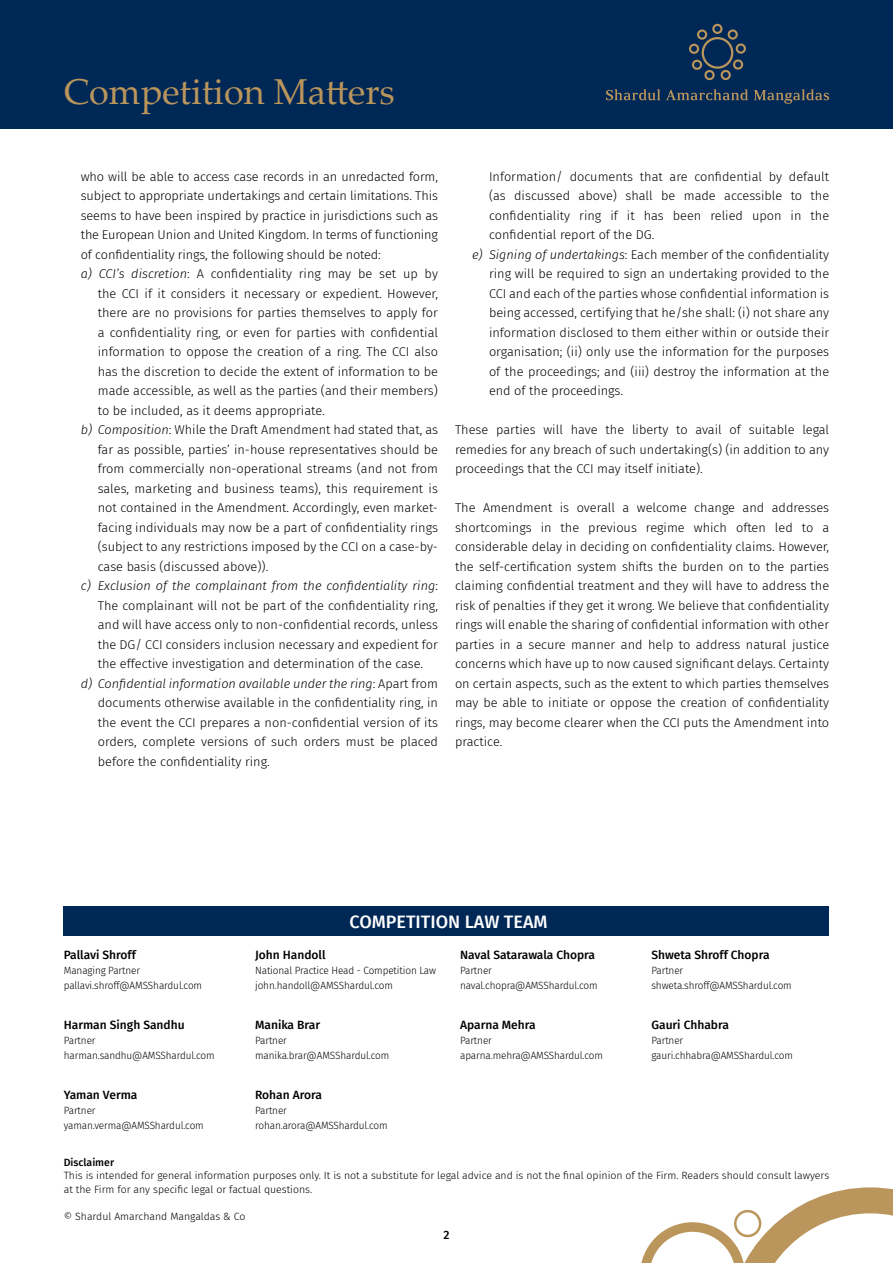
<style>
.page{position:relative;width:893px;height:1263px;background:#fff}
.page>*{position:absolute;margin:0;border:0;box-sizing:border-box;transform-origin:0 0}
.t1{font:36px "Palatino Linotype";color:#ba955c}
.t2{font:500 18px "Fira Sans";color:#fff}
.t3{font:300 12.75px/19.5px "Fira Sans";color:#000;text-align:justify}
.t4{font:italic 300 12.75px "Fira Sans";color:#000}
.t5{font:500 12px "Fira Sans";color:#000}
.t6{font:300 10.5px/15px "Fira Sans";letter-spacing:-.01em;color:#000;scale:.95 1}
.t7{font:300 10.5px/13.5px "Fira Sans";letter-spacing:-.01em;color:#000}
.t8{font:500 10.5px "Fira Sans";color:#000}
.s1{font-style:italic}
.s2{font-style:normal}
</style>
<div class="page">
<div style="left:0;top:0;width:893px;height:128px;background:#002856"></div>
<svg style="left:606px;top:89px;width:54px;height:11px"></svg>
<svg style="left:666px;top:89px;width:82px;height:11px"></svg>
<svg style="left:754px;top:89px;width:75px;height:15px"></svg>
<svg style="left:689px;top:24px;width:57px;height:56px"></svg>
<svg style="left:641px;top:1187px;width:252px;height:76px"></svg>
<div style="left:64px;top:906px;width:765px;height:29px;background:#002856"></div>
<h1 class="t1" style="left:64px;top:66px;width:333px">Competition Matters</h1>
<p class="t3" style="left:81px;top:167px;width:359px">who will be able to access case records in an unredacted form,</p>
<p class="t3" style="left:81px;top:186px;width:359px">subject to appropriate undertakings and certain limitations. This</p>
<p class="t3" style="left:81px;top:206px;width:359px">seems to have been inspired by practice in jurisdictions such as</p>
<p class="t3" style="left:81px;top:225px;width:359px">the European Union and United Kingdom. In terms of functioning</p>
<p class="t3" style="left:81px;top:245px;width:302px">of confidentiality rings, the following should be noted:</p>
<p class="t3" style="left:81px;top:264px;width:359px"><span class="s1">a) CCI’s discretion</span>: A confidentiality ring may be set up by</p>
<p class="t3" style="left:98px;top:283px;width:342px">the CCI if it considers it necessary or expedient. However,</p>
<p class="t3" style="left:98px;top:303px;width:342px">there are no provisions for parties themselves to apply for</p>
<p class="t3" style="left:98px;top:322px;width:342px">a confidentiality ring, or even for parties with confidential</p>
<p class="t3" style="left:98px;top:342px;width:342px">information to oppose the creation of a ring. The CCI also</p>
<p class="t3" style="left:98px;top:361px;width:342px">has the discretion to decide the extent of information to be</p>
<p class="t3" style="left:98px;top:381px;width:342px">made accessible, as well as the parties (and their members)</p>
<p class="t3" style="left:98px;top:400px;width:228px">to be included, as it deems appropriate.</p>
<p class="t3" style="left:81px;top:420px;width:359px"><span class="s1">b) Composition</span>: While the Draft Amendment had stated that, as</p>
<p class="t3" style="left:98px;top:439px;width:342px">far as possible, parties’ in-house representatives should be</p>
<p class="t3" style="left:98px;top:459px;width:342px">from commercially non-operational streams (and not from</p>
<p class="t3" style="left:98px;top:478px;width:342px">sales, marketing and business teams), this requirement is</p>
<p class="t3" style="left:98px;top:498px;width:342px">not contained in the Amendment. Accordingly, even market-</p>
<p class="t3" style="left:98px;top:517px;width:342px">facing individuals may now be a part of confidentiality rings</p>
<p class="t3" style="left:98px;top:537px;width:342px">(subject to any restrictions imposed by the CCI on a case-by-</p>
<p class="t3" style="left:98px;top:556px;width:172px">case basis (discussed above)).</p>
<p class="t4" style="left:81px;top:577px;width:359px">c) Exclusion of the complainant from the confidentiality ring<span class="s2">:</span></p>
<p class="t3" style="left:98px;top:595px;width:342px">The complainant will not be part of the confidentiality ring,</p>
<p class="t3" style="left:98px;top:615px;width:342px">and will have access only to non-confidential records, unless</p>
<p class="t3" style="left:98px;top:634px;width:342px">the DG/ CCI considers inclusion necessary and expedient for</p>
<p class="t3" style="left:98px;top:654px;width:327px">the effective investigation and determination of the case.</p>
<p class="t4" style="left:81px;top:674px;width:359px">d) Confidential information available under the ring<span class="s2">: Apart from</span></p>
<p class="t3" style="left:98px;top:693px;width:342px">documents otherwise available in the confidentiality ring, in</p>
<p class="t3" style="left:98px;top:712px;width:342px">the event the CCI prepares a non-confidential version of its</p>
<p class="t3" style="left:98px;top:732px;width:342px">orders, complete versions of such orders must be placed</p>
<p class="t3" style="left:98px;top:751px;width:173px">before the confidentiality ring.</p>
<p class="t3" style="left:489px;top:166px;width:342px">Information/ documents that are confidential by default</p>
<p class="t3" style="left:489px;top:186px;width:342px">(as discussed above) shall be made accessible to the</p>
<p class="t3" style="left:489px;top:205px;width:342px">confidentiality ring if it has been relied upon in the</p>
<p class="t3" style="left:489px;top:225px;width:167px">confidential report of the DG.</p>
<p class="t3" style="left:472px;top:244px;width:359px"><span class="s1">e) Signing of undertakings</span>: Each member of the confidentiality</p>
<p class="t3" style="left:489px;top:264px;width:342px">ring will be required to sign an undertaking provided to the</p>
<p class="t3" style="left:489px;top:283px;width:342px">CCI and each of the parties whose confidential information is</p>
<p class="t3" style="left:489px;top:303px;width:342px">being accessed, certifying that he/she shall: (i) not share any</p>
<p class="t3" style="left:489px;top:322px;width:342px">information disclosed to them either within or outside their</p>
<p class="t3" style="left:489px;top:342px;width:342px">organisation; (ii) only use the information for the purposes</p>
<p class="t3" style="left:489px;top:361px;width:342px">of the proceedings; and (iii) destroy the information at the</p>
<p class="t3" style="left:489px;top:381px;width:136px">end of the proceedings.</p>
<p class="t3" style="left:455px;top:420px;width:376px">These parties will have the liberty to avail of suitable legal remedies for any breach of such undertaking(s) (in addition to any proceedings that the CCI may itself initiate).</p>
<p class="t3" style="left:455px;top:498px;width:376px">The Amendment is overall a welcome change and addresses shortcomings in the previous regime which often led to a considerable delay in deciding on confidentiality claims. However, the self-certification system shifts the burden on to the parties claiming confidential treatment and they will have to address the risk of penalties if they get it wrong. We believe that confidentiality rings will enable the sharing of confidential information with other parties in a secure manner and help to address natural justice concerns which have up to now caused significant delays. Certainty on certain aspects, such as the extent to which parties themselves may be able to initiate or oppose the creation of confidentiality rings, may become clearer when the CCI puts the Amendment into practice.</p>
<p class="t5" style="left:64px;top:945px;width:74px">Pallavi Shroff</p>
<p class="t6" style="left:64px;top:962px;width:147px">Managing Partner pallavi.shroff@AMSShardul.com</p>
<p class="t5" style="left:64px;top:1015px;width:122px">Harman Singh Sandhu</p>
<p class="t6" style="left:64px;top:1033px;width:160px">Partner harman.sandhu@AMSShardul.com</p>
<p class="t5" style="left:64px;top:1085px;width:75px">Yaman Verma</p>
<p class="t6" style="left:64px;top:1102px;width:149px">Partner yaman.verma@AMSShardul.com</p>
<h2 class="t2" style="left:350px;top:907px;width:199px">COMPETITION LAW TEAM</h2>
<p class="t5" style="left:255px;top:945px;width:72px">John Handoll</p>
<p class="t6" style="left:255px;top:962px;width:192px">National Practice Head - Competition Law john.handoll@AMSShardul.com</p>
<p class="t5" style="left:255px;top:1015px;width:67px">Manika Brar</p>
<p class="t6" style="left:255px;top:1033px;width:143px">Partner manika.brar@AMSShardul.com</p>
<p class="t5" style="left:255px;top:1085px;width:68px">Rohan Arora</p>
<p class="t6" style="left:255px;top:1102px;width:141px">Partner rohan.arora@AMSShardul.com</p>
<p class="t5" style="left:460px;top:945px;width:137px">Naval Satarawala Chopra</p>
<p class="t6" style="left:460px;top:962px;width:146px">Partner naval.chopra@AMSShardul.com</p>
<p class="t5" style="left:460px;top:1015px;width:77px">Aparna Mehra</p>
<p class="t6" style="left:460px;top:1033px;width:152px">Partner aparna.mehra@AMSShardul.com</p>
<p class="t5" style="left:651px;top:945px;width:120px">Shweta Shroff Chopra</p>
<p class="t6" style="left:651px;top:962px;width:149px">Partner shweta.shroff@AMSShardul.com</p>
<p class="t5" style="left:651px;top:1015px;width:79px">Gauri Chhabra</p>
<p class="t6" style="left:651px;top:1033px;width:150px">Partner gauri.chhabra@AMSShardul.com</p>
<p class="t8" style="left:64px;top:1154px;width:52px">Disclaimer</p>
<p class="t7" style="left:64px;top:1169px;width:767px">This is intended for general information purposes only. It is not a substitute for legal advice and is not the final opinion of the Firm. Readers should consult lawyers at the Firm for any specific legal or factual questions.</p>
<p class="t7" style="left:64px;top:1209px;width:183px">© Shardul Amarchand Mangaldas &amp; Co</p>
<p class="t5" style="left:443px;top:1225px;width:8px">2</p>
</div>
